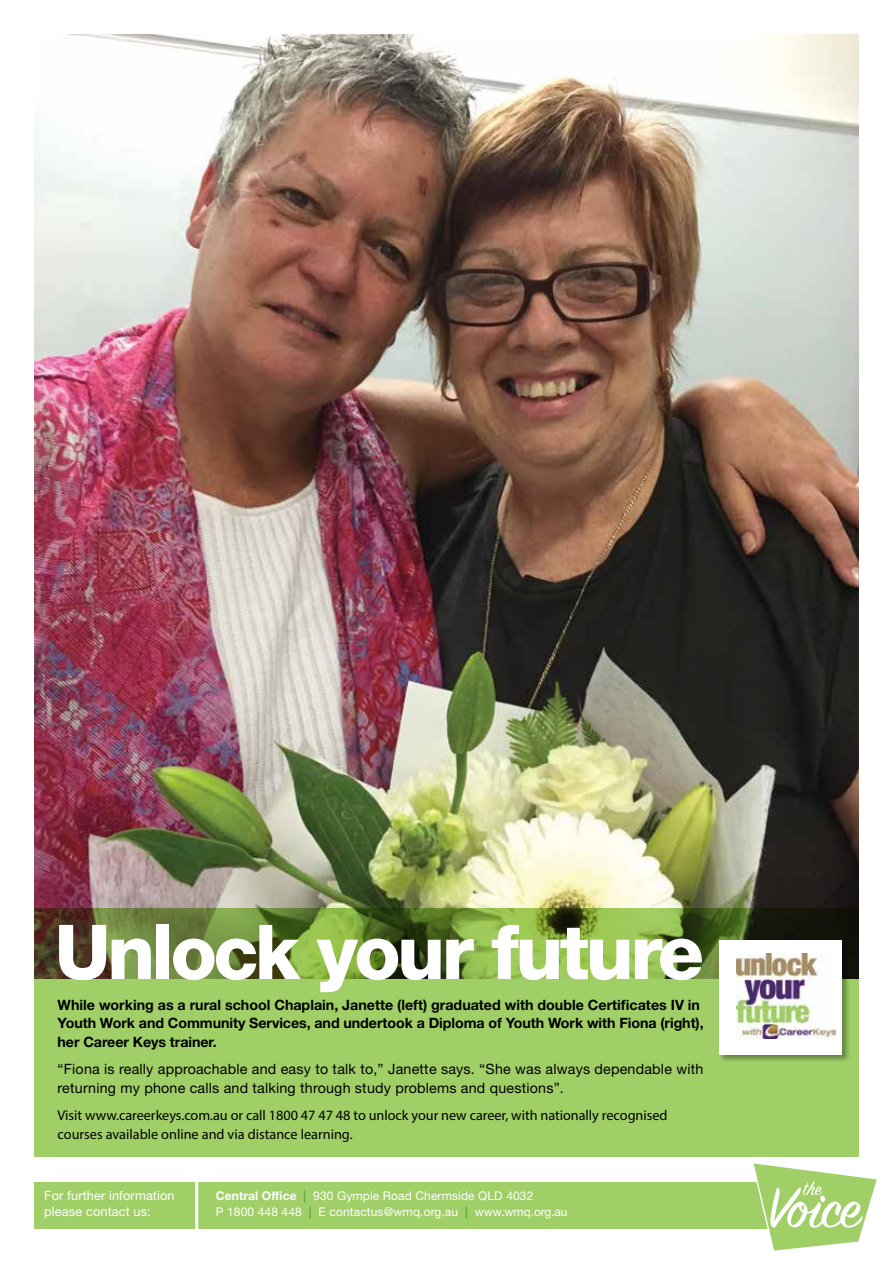
<style>
.page{position:relative;width:893px;height:1263px;background:#fff}
.page>*{position:absolute;margin:0;border:0;box-sizing:border-box;transform-origin:0 0}
.t1{font:800 75.75px "Helvetica Neue LT Std";letter-spacing:-.045em;color:#fff}
.t2{font:700 14.25px/18.8px "Helvetica Neue LT Std";letter-spacing:-.005em;color:#000}
.t3{font:14.25px/18.8px "Helvetica Neue LT Std";letter-spacing:.015em;color:#000}
.t4{font:14.25px/18.8px "Myriad Pro";letter-spacing:-.005em;color:#000}
.t5{font:12.75px/15.3px "Helvetica Neue LT Std";letter-spacing:.01em;color:#fff}
.t6{font:12px/16.5px "Helvetica Neue LT Std";letter-spacing:.01em;color:#fff}
.s1{font-weight:700}
.s2{color:#439539}
</style>
<div class="page">
<div style="left:34px;top:1182px;width:737px;height:47px;background:#a0cf67"></div>
<img style="left:34px;top:34px;width:825px;height:874px">
<svg style="left:34px;top:908px;width:825px;height:249px;background:#8eb758"></svg>
<hr style="left:195px;top:1167px;width:3px;height:81px;background:#fff">
<svg style="left:753px;top:1163px;width:124px;height:88px"></svg>
<div style="left:718px;top:939px;width:132px;height:124px;background:#000;opacity:.35"></div>
<div style="left:719px;top:940px;width:123px;height:114px;background:#fff"></div>
<img style="left:737px;top:953px;width:99px;height:85px">
<h1 class="t1" style="left:55px;top:907px;width:651px">Unlock your future</h1>
<p class="t2" style="left:58px;top:995px;width:648px">While working as a rural school Chaplain, Janette (left) graduated with double Certificates IV in<br>Youth Work and Community Services, and undertook a Diploma of Youth Work with Fiona (right), her Career Keys trainer.</p>
<p class="t3" style="left:58px;top:1060px;width:647px">“Fiona is really approachable and easy to talk to,” Janette says. “She was always dependable with returning my phone calls and talking through study problems and questions”.</p>
<p class="t4" style="left:58px;top:1106px;width:612px">Visit www.careerkeys.com.au or call 1800 47 47 48 to unlock your new career, with nationally recognised courses available online and via distance learning.</p>
<p class="t5" style="left:44px;top:1188px;width:132px">For further information please contact us:</p>
<p class="t6" style="left:216px;top:1187px;width:353px"><span class="s1">Central Office</span> <span class="s2">|</span> 930 Gympie Road Chermside QLD 4032<br>P 1800 448 448 <span class="s2">|</span> E contactus@wmq.org.au <span class="s2">|</span> www.wmq.org.au</p>
</div>
